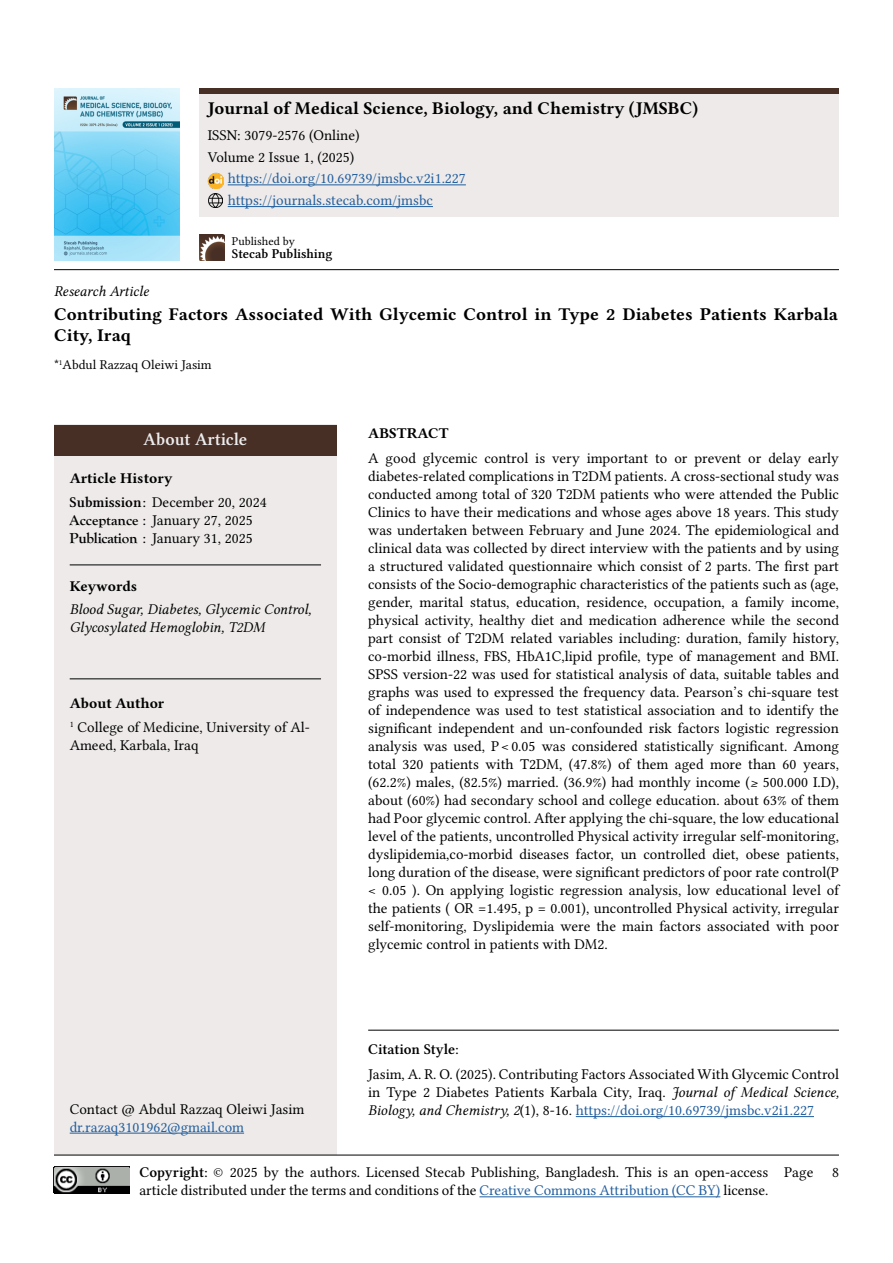
<style>
.page{position:relative;width:893px;height:1263px;background:#fff}
.page>*{position:absolute;margin:0;border:0;box-sizing:border-box;transform-origin:0 0}
.t1{font:700 18px/21px "Libertinus Serif";color:#000}
.t2{font:600 18px "Libertinus Serif";color:#ededee}
.t3{font:15px/18px "Libertinus Serif";color:#000}
.t4{font:15px/21.8px "Libertinus Serif";color:#215e9e}
.t5{font:italic 15px/18px "Libertinus Serif";color:#000}
.t6{font:700 15px "Libertinus Serif";color:#000}
.t7{font:600 15px "Libertinus Serif";color:#000}
.t8{font:13.5px "Libertinus Serif";color:#000}
.t9{font:600 13.5px "Libertinus Serif";color:#000}
.t10{font:12px "Libertinus Serif";color:#000}
.s1{font-weight:600}
.s2{font-family:"Goudy Old Style T";font-weight:700}
.s3{font-style:italic}
.s4{font-style:italic;color:#000}
.s5{color:#000}
.s6{color:#215e9e}
</style>
<div class="page">
<div style="left:54px;top:425px;width:283px;height:730px;background:#edeae9"></div>
<hr style="left:70px;top:678px;width:251px;height:1px;background:#000">
<hr style="left:70px;top:564px;width:251px;height:1px;background:#000">
<hr style="left:368px;top:1030px;width:471px;height:1px;background:#000">
<hr style="left:54px;top:1155px;width:785px;height:1px;background:#000">
<img style="left:54px;top:1166px;width:76px;height:27px">
<img style="left:54px;top:89px;width:126px;height:172px">
<div style="left:54px;top:425px;width:283px;height:31px;background:#472f26"></div>
<hr style="left:54px;top:269px;width:785px;height:1px;background:#000">
<hr style="left:479px;top:1196px;width:241px;height:1px;background:#215e9e">
<img style="left:199px;top:234px;width:26px;height:26px">
<hr style="left:576px;top:1116px;width:238px;height:1px;background:#215e9e">
<hr style="left:70px;top:1133px;width:174px;height:1px;background:#215e9e">
<div style="left:199px;top:94px;width:640px;height:123px;background:#edeae9"></div>
<hr style="left:228px;top:185px;width:238px;height:1px;background:#215e9e">
<img style="left:208px;top:173px;width:16px;height:16px">
<hr style="left:228px;top:206px;width:205px;height:1px;background:#215e9e">
<img style="left:209px;top:193px;width:14px;height:14px">
<div style="left:199px;top:89px;width:640px;height:5px;background:#472f26"></div>
<p class="t1" style="left:208px;top:97px;width:492px">Journal of Medical Science, Biology, and Chemistry (JMSBC)</p>
<p class="t3" style="left:208px;top:124px;width:153px;line-height:22.5px">ISSN: 3079-2576 (Online)<br>Volume 2 Issue 1, (2025)</p>
<p class="t4" style="left:228px;top:167px;width:240px">https://doi.org/10.69739/jmsbc.v2i1.227 https://journals.stecab.com/jmsbc</p>
<p class="t5" style="left:54px;top:282px;width:96px">Research Article</p>
<p class="t10" style="left:232px;top:233px;width:64px">Published by</p>
<p class="t9" style="left:232px;top:246px;width:102px">Stecab Publishing</p>
<p class="t1" style="left:54px;top:304px;width:786px">Contributing Factors Associated With Glycemic Control in Type 2 Diabetes Patients Karbala<br>City, Iraq</p>
<p class="t8" style="left:54px;top:356px;width:159px">*<sup>1</sup>Abdul Razzaq Oleiwi Jasim</p>
<p class="t2" style="left:144px;top:429px;width:105px">About Article</p>
<p class="t6" style="left:70px;top:468px;width:104px">Article History</p>
<p class="t3" style="left:70px;top:493px;width:199px"><span class="s1">Submission:</span> December 20, 2024<br><span class="s2">Acceptance</span> <span class="s1">:</span> January 27, 2025<br><span class="s2">Publication</span> <span class="s1">:</span> January 31, 2025</p>
<p class="t6" style="left:70px;top:575px;width:69px">Keywords</p>
<p class="t5" style="left:70px;top:601px;width:243px">Blood Sugar, Diabetes, Glycemic Control,<br>Glycosylated Hemoglobin, T2DM</p>
<p class="t6" style="left:70px;top:692px;width:96px">About Author</p>
<p class="t3" style="left:70px;top:718px;width:242px"><sup>1</sup> College of Medicine, University of Al-<br>Ameed, Karbala, Iraq</p>
<p class="t6" style="left:368px;top:423px;width:82px">ABSTRACT</p>
<p class="t3" style="left:368px;top:449px;width:472px;text-align:justify">A good glycemic control is very important to or prevent or delay early diabetes-related complications in T2DM patients. A cross-sectional study was conducted among total of 320 T2DM patients who were attended the Public Clinics to have their medications and whose ages above 18 years. This study was undertaken between February and June 2024. The epidemiological and clinical data was collected by direct interview with the patients and by using a structured validated questionnaire which consist of 2 parts. The first part consists of the Socio-demographic characteristics of the patients such as (age, gender, marital status, education, residence, occupation, a family income, physical activity, healthy diet and medication adherence while the second part consist of T2DM related variables including: duration, family history, co-morbid illness, FBS, HbA1C,lipid profile, type of management and BMI.<br>SPSS version-22 was used for statistical analysis of data, suitable tables and graphs was used to expressed the frequency data. Pearson’s chi-square test of independence was used to test statistical association and to identify the significant independent and un-confounded risk factors logistic regression analysis was used, P &lt; 0.05 was considered statistically significant. Among total 320 patients with T2DM, (47.8%) of them aged more than 60 years, (62.2%) males, (82.5%) married. (36.9%) had monthly income (≥ 500.000 I.D), about (60%) had secondary school and college education. about 63% of them had Poor glycemic control. After applying the chi-square, the low educational level of the patients, uncontrolled Physical activity irregular self-monitoring, dyslipidemia,co-morbid diseases factor, un controlled diet, obese patients, long duration of the disease, were significant predictors of poor rate control(P &lt; 0.05 ). On applying logistic regression analysis, low educational level of the patients ( OR =1.495, p = 0.001), uncontrolled Physical activity, irregular self-monitoring, Dyslipidemia were the main factors associated with poor glycemic control in patients with DM2.</p>
<p class="t7" style="left:368px;top:1041px;width:92px">Citation Style:</p>
<p class="t3" style="left:368px;top:1065px;width:472px">Jasim, A. R. O. (2025). Contributing Factors Associated With Glycemic Control in Type 2 Diabetes Patients Karbala City, Iraq. <span class="s3">Journal of Medical Science,</span></p>
<p class="t3" style="left:70px;top:1099px;width:236px">Contact @ Abdul Razzaq Oleiwi Jasim</p>
<p class="t4" style="left:368px;top:1099px;width:447px"><span class="s4">Biology, and Chemistry, 2</span><span class="s5">(1), 8-16.</span> https://doi.org/10.69739/jmsbc.v2i1.227</p>
<p class="t4" style="left:70px;top:1116px;width:176px">dr.razaq3101962@gmail.com</p>
<p class="t3" style="left:139px;top:1163px;width:630px"><span class="s1">Copyright:</span> © 2025 by the authors. Licensed Stecab Publishing, Bangladesh. This is an open-access article distributed under the terms and conditions of the <span class="s6">Creative Commons Attribution (CC BY)</span> license.</p>
<p class="t3" style="left:784px;top:1163px;width:56px">Page 8</p>
</div>
